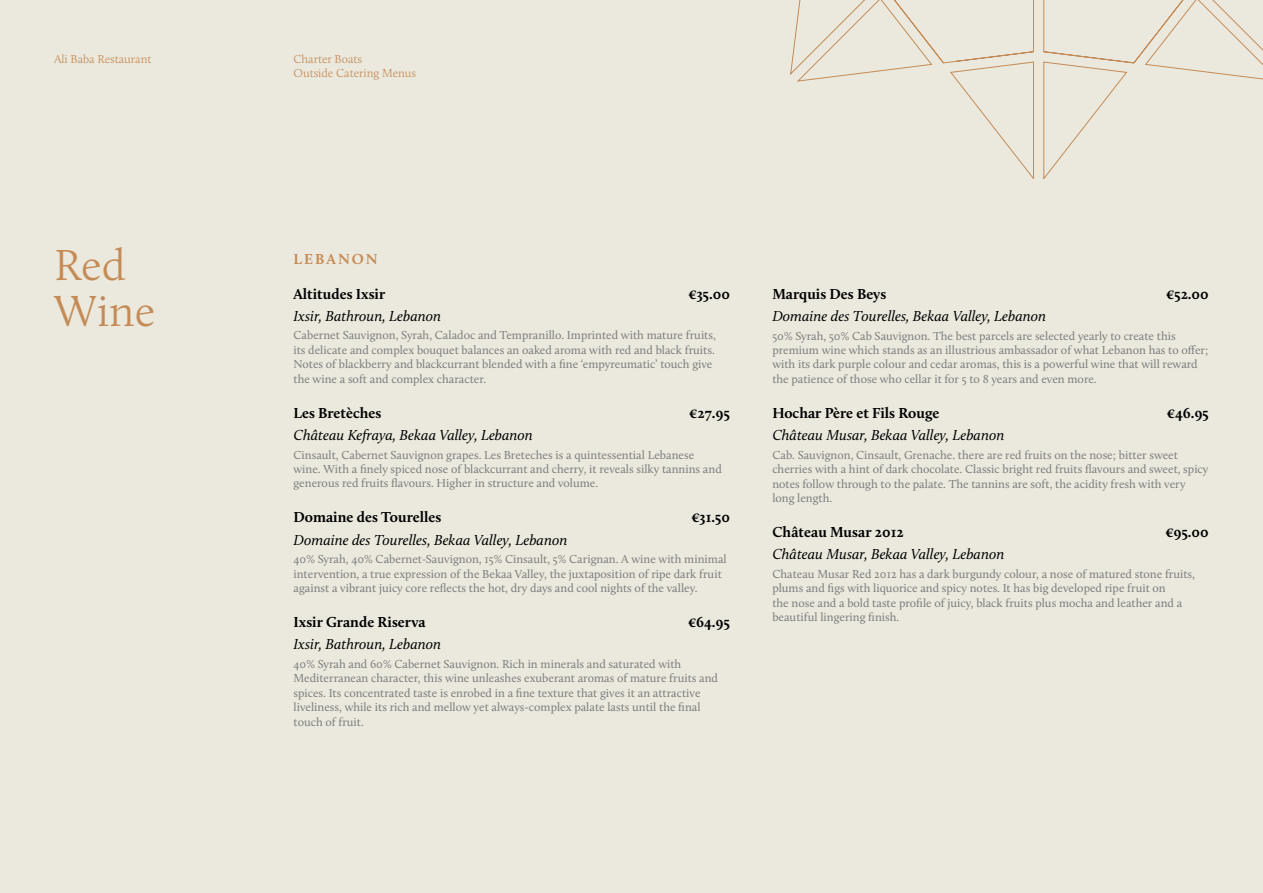
<style>
.page{position:relative;width:1263px;height:893px;background:#ebe9dd}
.page>*{position:absolute;margin:0;border:0;box-sizing:border-box;transform-origin:0 0}
.t1{font:300 45px/46.8px "Calluna";color:#c58b57}
.t2{font:italic 15px "Calluna";color:#000}
.t3{font:700 15px "Calluna";color:#000}
.t4{font:700 15px "Calluna";letter-spacing:.135em;color:#c58b57}
.t5{font:12px/14.4px "Calluna";color:#7c7c7c}
.t6{font:300 12px/14.4px "Calluna";color:#c58b57}
</style>
<div class="page">
<svg style="left:790px;top:0;width:473px;height:179px"></svg>
<p class="t6" style="left:54px;top:52px;width:99px">Ali Baba Restaurant</p>
<p class="t6" style="left:293px;top:52px;width:124px">Charter Boats<br>Outside Catering Menus</p>
<h1 class="t1" style="left:54px;top:241px;width:103px">Red<br>Wine</h1>
<p class="t4" style="left:294px;top:249px;width:85px">LEBANON</p>
<p class="t3" style="left:293px;top:284px;width:93px">Altitudes Ixsir</p>
<p class="t3" style="left:688px;top:284px;width:43px">€35.00</p>
<p class="t2" style="left:293px;top:307px;width:149px">Ixsir, Bathroun, Lebanon</p>
<p class="t5" style="left:293px;top:328px;width:424px">Cabernet Sauvignon, Syrah, Caladoc and Tempranillo. Imprinted with mature fruits, its delicate and complex bouquet balances an oaked aroma with red and black fruits.<br>Notes of blackberry and blackcurrant blended with a fine ‘empyreumatic’ touch give the wine a soft and complex character.</p>
<p class="t3" style="left:293px;top:403px;width:89px">Les Bretèches</p>
<p class="t3" style="left:689px;top:403px;width:42px">€27.95</p>
<p class="t2" style="left:293px;top:426px;width:241px">Château Kefraya, Bekaa Valley, Lebanon</p>
<p class="t5" style="left:293px;top:447px;width:430px">Cinsault, Cabernet Sauvignon grapes. Les Breteches is a quintessential Lebanese wine. With a finely spiced nose of blackcurrant and cherry, it reveals silky tannins and generous red fruits flavours. Higher in structure and volume.</p>
<p class="t3" style="left:293px;top:508px;width:149px">Domaine des Tourelles</p>
<p class="t3" style="left:691px;top:508px;width:40px">€31.50</p>
<p class="t2" style="left:293px;top:530px;width:275px">Domaine des Tourelles, Bekaa Valley, Lebanon</p>
<p class="t5" style="left:293px;top:552px;width:435px">40% Syrah, 40% Cabernet-Sauvignon, 15% Cinsault, 5% Carignan. A wine with minimal intervention, a true expression of the Bekaa Valley, the juxtaposition of ripe dark fruit against a vibrant juicy core reflects the hot, dry days and cool nights of the valley.</p>
<p class="t3" style="left:293px;top:613px;width:134px">Ixsir Grande Riserva</p>
<p class="t3" style="left:688px;top:613px;width:43px">€64.95</p>
<p class="t2" style="left:293px;top:635px;width:149px">Ixsir, Bathroun, Lebanon</p>
<p class="t5" style="left:293px;top:657px;width:426px">40% Syrah and 60% Cabernet Sauvignon. Rich in minerals and saturated with Mediterranean character, this wine unleashes exuberant aromas of mature fruits and spices. Its concentrated taste is enrobed in a fine texture that gives it an attractive liveliness, while its rich and mellow yet always-complex palate lasts until the final touch of fruit.</p>
<p class="t3" style="left:772px;top:284px;width:115px">Marquis Des Beys</p>
<p class="t3" style="left:1166px;top:284px;width:44px">€52.00</p>
<p class="t2" style="left:772px;top:307px;width:275px">Domaine des Tourelles, Bekaa Valley, Lebanon</p>
<p class="t5" style="left:772px;top:328px;width:437px">50% Syrah, 50% Cab Sauvignon. The best parcels are selected yearly to create this premium wine which stands as an illustrious ambassador of what Lebanon has to offer; with its dark purple colour and cedar aromas, this is a powerful wine that will reward the patience of those who cellar it for 5 to 8 years and even more.</p>
<p class="t3" style="left:772px;top:403px;width:169px">Hochar Père et Fils Rouge</p>
<p class="t3" style="left:1167px;top:403px;width:43px">€46.95</p>
<p class="t2" style="left:772px;top:426px;width:233px">Château Musar, Bekaa Valley, Lebanon</p>
<p class="t5" style="left:772px;top:447px;width:438px">Cab. Sauvignon, Cinsault, Grenache. there are red fruits on the nose; bitter sweet cherries with a hint of dark chocolate. Classic bright red fruits flavours and sweet, spicy notes follow through to the palate. The tannins are soft, the acidity fresh with very long length.</p>
<p class="t3" style="left:772px;top:523px;width:133px">Château Musar 2012</p>
<p class="t3" style="left:1165px;top:523px;width:45px">€95.00</p>
<p class="t2" style="left:772px;top:545px;width:233px">Château Musar, Bekaa Valley, Lebanon</p>
<p class="t5" style="left:772px;top:566px;width:424px">Chateau Musar Red 2012 has a dark burgundy colour, a nose of matured stone fruits, plums and figs with liquorice and spicy notes. It has big developed ripe fruit on<br>the nose and a bold taste profile of juicy, black fruits plus mocha and leather and a beautiful lingering finish.</p>
</div>
